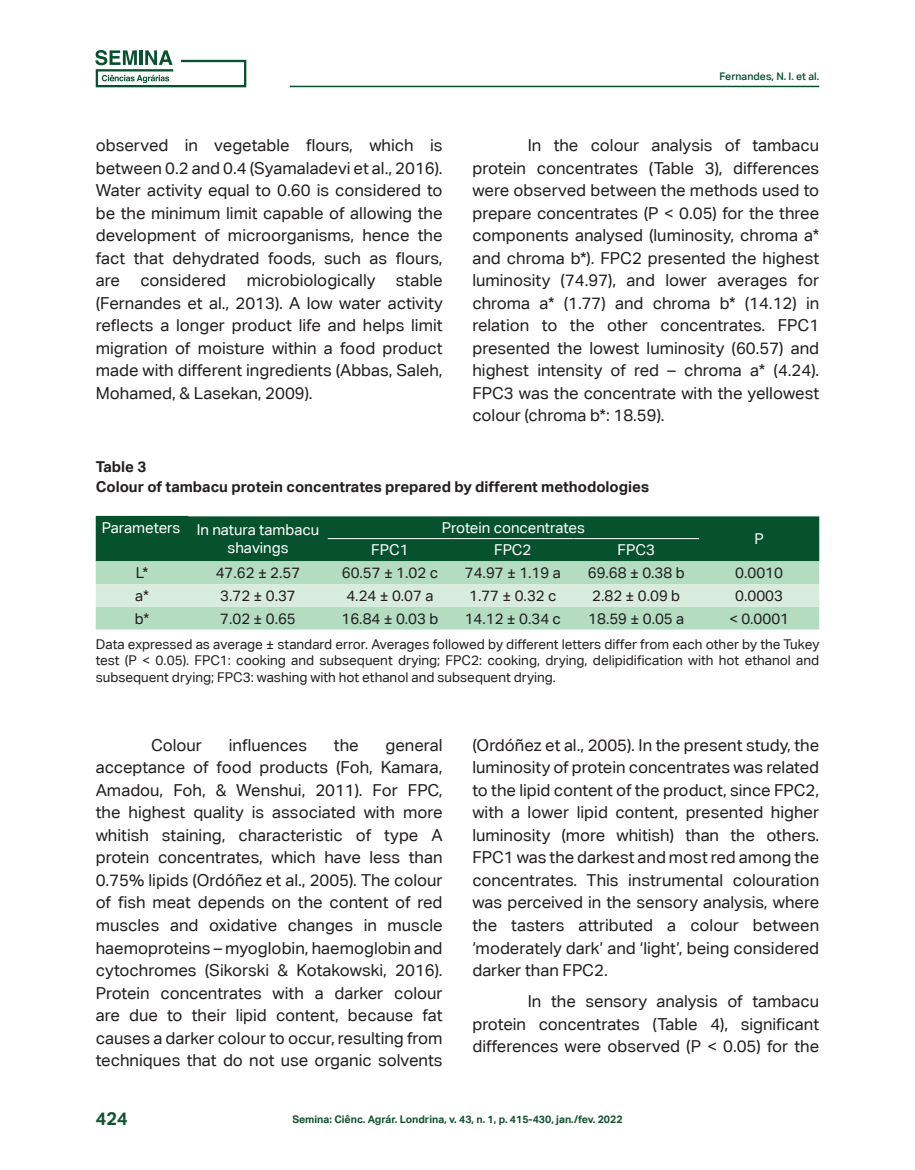
<style>
.page{position:relative;width:915px;height:1170px;background:#fff}
.page>*{position:absolute;margin:0;border:0;box-sizing:border-box;transform-origin:0 0}
.t1{font:700 18px "Aktiv Grotesk Corp";color:#145230}
.corpo_do_texto{font:16.5px/22.5px "Aktiv Grotesk Corp";color:#231f20;text-align:justify}
.texto_tabela{font:15px "Aktiv Grotesk Corp";color:#231f20}
.título_Tabela{font:700 15px "Aktiv Grotesk Corp";color:#231f20}
.texto_tabela-2{font:15px/18px "Aktiv Grotesk Corp";color:#fff;text-align:center}
.legenda_de_tabela{font:13.5px/16.5px "Aktiv Grotesk Corp";color:#231f20;text-align:justify}
.t2{font:700 10.5px "Aktiv Grotesk Corp";color:#145230}
.t3{font:500 10.5px "Aktiv Grotesk Corp";color:#06522d}
</style>
<div class="page">
<svg style="left:95px;top:50px;width:151px;height:37px"></svg>
<div style="left:181px;top:64px;width:61px;height:19px;background:#fff"></div>
<hr style="left:290px;top:86px;width:529px;height:1px;background:#06522d">
<div style="left:96px;top:516px;width:723px;height:45px;background:#06522d"></div>
<div style="left:96px;top:561px;width:723px;height:68px;background:#b3dcc0"></div>
<div style="left:96px;top:584px;width:723px;height:22px;background:#d8ecdd"></div>
<hr style="left:327px;top:538px;width:125px;height:1px;background:#fff">
<hr style="left:452px;top:538px;width:121px;height:1px;background:#fff">
<hr style="left:573px;top:538px;width:125px;height:1px;background:#fff">
<p class="t3" style="left:719px;top:69px;width:101px">Fernandes, N. I. et al.</p>
<p class="corpo_do_texto" style="left:96px;top:134px;width:348px">observed in vegetable flours, which is between 0.2 and 0.4 (Syamaladevi et al., 2016).<br>Water activity equal to 0.60 is considered to be the minimum limit capable of allowing the development of microorganisms, hence the fact that dehydrated foods, such as flours, are considered microbiologically stable (Fernandes et al., 2013). A low water activity reflects a longer product life and helps limit migration of moisture within a food product made with different ingredients (Abbas, Saleh, Mohamed, &amp; Lasekan, 2009).</p>
<p class="corpo_do_texto" style="left:472px;top:134px;width:348px;text-indent:55px">In the colour analysis of tambacu protein concentrates (Table 3), differences were observed between the methods used to prepare concentrates (P &lt; 0.05) for the three components analysed (luminosity, chroma a* and chroma b*). FPC2 presented the highest luminosity (74.97), and lower averages for chroma a* (1.77) and chroma b* (14.12) in relation to the other concentrates. FPC1 presented the lowest luminosity (60.57) and highest intensity of red – chroma a* (4.24).<br>FPC3 was the concentrate with the yellowest colour (chroma b*: 18.59).</p>
<p class="título_Tabela" style="left:96px;top:457px;width:52px">Table 3</p>
<p class="título_Tabela" style="left:96px;top:477px;width:554px">Colour of tambacu protein concentrates prepared by different methodologies</p>
<p class="texto_tabela-2" style="left:102px;top:518px;width:80px">Parameters</p>
<p class="texto_tabela-2" style="left:197px;top:520px;width:124px">In natura tambacu shavings</p>
<p class="texto_tabela-2" style="left:441px;top:518px;width:145px">Protein concentrates</p>
<p class="texto_tabela-2" style="left:371px;top:541px;width:39px">FPC1</p>
<p class="texto_tabela-2" style="left:494px;top:541px;width:39px">FPC2</p>
<p class="texto_tabela-2" style="left:617px;top:541px;width:39px">FPC3</p>
<p class="texto_tabela-2" style="left:754px;top:529px;width:11px">P</p>
<p class="texto_tabela" style="left:136px;top:564px;width:14px">L*</p>
<p class="texto_tabela" style="left:216px;top:564px;width:86px">47.62 ± 2.57</p>
<p class="texto_tabela" style="left:342px;top:564px;width:98px">60.57 ± 1.02 c</p>
<p class="texto_tabela" style="left:464px;top:564px;width:97px">74.97 ± 1.19 a</p>
<p class="texto_tabela" style="left:587px;top:564px;width:98px">69.68 ± 0.38 b</p>
<p class="texto_tabela" style="left:735px;top:564px;width:49px">0.0010</p>
<p class="texto_tabela" style="left:135px;top:586px;width:15px">a*</p>
<p class="texto_tabela" style="left:220px;top:586px;width:77px">3.72 ± 0.37</p>
<p class="texto_tabela" style="left:346px;top:586px;width:88px">4.24 ± 0.07 a</p>
<p class="texto_tabela" style="left:469px;top:586px;width:89px">1.77 ± 0.32 c</p>
<p class="texto_tabela" style="left:592px;top:586px;width:89px">2.82 ± 0.09 b</p>
<p class="texto_tabela" style="left:735px;top:586px;width:49px">0.0003</p>
<p class="texto_tabela" style="left:135px;top:609px;width:16px">b*</p>
<p class="texto_tabela" style="left:220px;top:609px;width:77px">7.02 ± 0.65</p>
<p class="texto_tabela" style="left:341px;top:609px;width:98px">16.84 ± 0.03 b</p>
<p class="texto_tabela" style="left:464px;top:609px;width:98px">14.12 ± 0.34 c</p>
<p class="texto_tabela" style="left:588px;top:609px;width:97px">18.59 ± 0.05 a</p>
<p class="texto_tabela" style="left:728px;top:609px;width:61px">&lt; 0.0001</p>
<p class="legenda_de_tabela" style="left:96px;top:635px;width:725px">Data expressed as average ± standard error. Averages followed by different letters differ from each other by the Tukey test (P &lt; 0.05). FPC1: cooking and subsequent drying; FPC2: cooking, drying, delipidification with hot ethanol and subsequent drying; FPC3: washing with hot ethanol and subsequent drying.</p>
<p class="corpo_do_texto" style="left:151px;top:733px;width:52px">Colour</p>
<p class="corpo_do_texto" style="left:229px;top:733px;width:80px">influences</p>
<p class="corpo_do_texto" style="left:334px;top:733px;width:26px">the</p>
<p class="corpo_do_texto" style="left:96px;top:733px;width:348px;text-indent:289px">general acceptance of food products (Foh, Kamara, Amadou, Foh, &amp; Wenshui, 2011). For FPC, the highest quality is associated with more whitish staining, characteristic of type A protein concentrates, which have less than 0.75% lipids (Ordóñez et al., 2005). The colour of fish meat depends on the content of red muscles and oxidative changes in muscle haemoproteins – myoglobin, haemoglobin and cytochromes (Sikorski &amp; Kotakowski, 2016).<br>Protein concentrates with a darker colour are due to their lipid content, because fat causes a darker colour to occur, resulting from techniques that do not use organic solvents</p>
<p class="corpo_do_texto" style="left:472px;top:733px;width:348px">(Ordóñez et al., 2005). In the present study, the luminosity of protein concentrates was related to the lipid content of the product, since FPC2, with a lower lipid content, presented higher luminosity (more whitish) than the others.<br>FPC1 was the darkest and most red among the concentrates. This instrumental colouration was perceived in the sensory analysis, where the tasters attributed a colour between ‘moderately dark’ and ‘light’, being considered darker than FPC2.</p>
<p class="corpo_do_texto" style="left:472px;top:989px;width:348px;text-indent:55px">In the sensory analysis of tambacu protein concentrates (Table 4), significant differences were observed (P &lt; 0.05) for the</p>
<p class="t1" style="left:96px;top:1107px;width:33px">424</p>
<p class="t2" style="left:292px;top:1112px;width:331px">Semina: Ciênc. Agrár. Londrina, v. 43, n. 1, p. 415-430, jan./fev. 2022</p>
</div>
